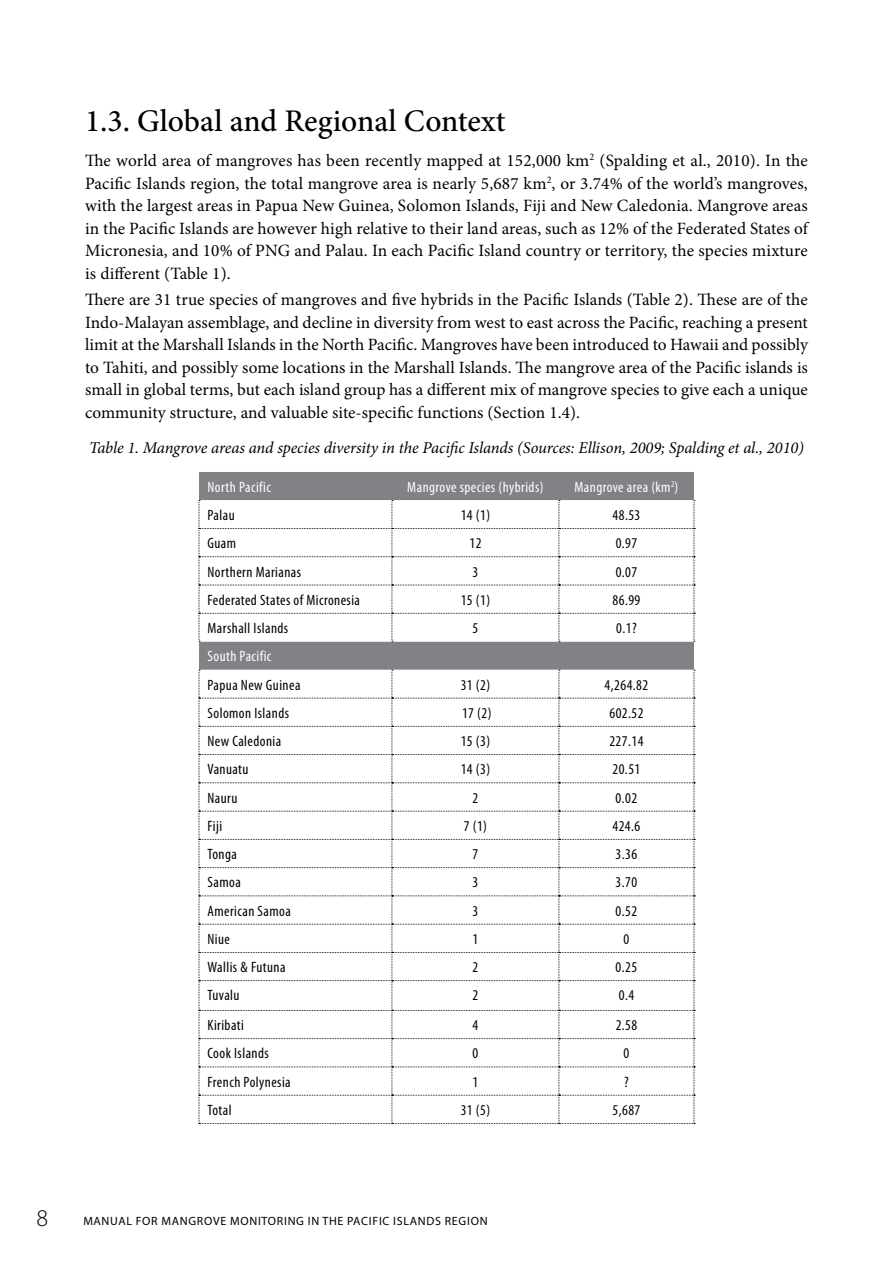
<style>
.page{position:relative;width:893px;height:1263px;background:#fff}
.page>*{position:absolute;margin:0;border:0;box-sizing:border-box;transform-origin:0 0}
.t1{font:500 31.5px "Minion Pro";color:#000}
.t2{font:300 24px "Myriad Pro";color:#000}
.t3{font:17.25px/22.5px "Minion Pro";letter-spacing:.005em;color:#000;text-align:justify}
.t4{font:italic 16.5px "Minion Pro";letter-spacing:-.01em;color:#000}
.t5{font:condensed 15px "Myriad Pro";letter-spacing:.03em;color:#000}
.t6{font:condensed 15px "Myriad Pro";letter-spacing:.03em;color:#fff}
.t7{font:12px "Myriad Pro";letter-spacing:.06em;color:#000}
</style>
<div class="page">
<div style="left:199px;top:472px;width:495px;height:28px;background:#808285"></div>
<div style="left:199px;top:642px;width:495px;height:28px;background:#808285"></div>
<svg style="left:199px;top:500px;width:496px;height:142px"></svg>
<svg style="left:199px;top:670px;width:496px;height:454px"></svg>
<h1 class="t1" style="left:85px;top:100px;width:422px">1.3. Global and Regional Context</h1>
<p class="t3" style="left:85px;top:149px;width:724px">The world area of mangroves has been recently mapped at 152,000 km<sup>2</sup> (Spalding et al., 2010). In the Pacific Islands region, the total mangrove area is nearly 5,687 km<sup>2</sup>, or 3.74% of the world’s mangroves, with the largest areas in Papua New Guinea, Solomon Islands, Fiji and New Caledonia. Mangrove areas in the Pacific Islands are however high relative to their land areas, such as 12% of the Federated States of Micronesia, and 10% of PNG and Palau. In each Pacific Island country or territory, the species mixture is different (Table 1).</p>
<p class="t3" style="left:85px;top:289px;width:724px">There are 31 true species of mangroves and five hybrids in the Pacific Islands (Table 2). These are of the Indo-Malayan assemblage, and decline in diversity from west to east across the Pacific, reaching a present limit at the Marshall Islands in the North Pacific. Mangroves have been introduced to Hawaii and possibly to Tahiti, and possibly some locations in the Marshall Islands. The mangrove area of the Pacific islands is small in global terms, but each island group has a different mix of mangrove species to give each a unique community structure, and valuable site-specific functions (Section 1.4).</p>
<p class="t4" style="left:89px;top:437px;width:716px">Table 1. Mangrove areas and species diversity in the Pacific Islands (Sources: Ellison, 2009; Spalding et al., 2010)</p>
<p class="t6" style="left:208px;top:478px;width:65px">North Pacific</p>
<p class="t6" style="left:407px;top:478px;width:138px">Mangrove species (hybrids)</p>
<p class="t6" style="left:574px;top:478px;width:105px">Mangrove area (km<sup>2</sup>)</p>
<p class="t5" style="left:208px;top:506px;width:29px">Palau</p>
<p class="t5" style="left:461px;top:506px;width:31px">14 (1)</p>
<p class="t5" style="left:612px;top:506px;width:29px">48.53</p>
<p class="t5" style="left:208px;top:534px;width:30px">Guam</p>
<p class="t5" style="left:469px;top:534px;width:13px">12</p>
<p class="t5" style="left:616px;top:534px;width:23px">0.97</p>
<p class="t5" style="left:208px;top:562px;width:95px">Northern Marianas</p>
<p class="t5" style="left:473px;top:562px;width:7px">3</p>
<p class="t5" style="left:616px;top:562px;width:23px">0.07</p>
<p class="t5" style="left:208px;top:591px;width:154px">Federated States of Micronesia</p>
<p class="t5" style="left:461px;top:591px;width:31px">15 (1)</p>
<p class="t5" style="left:612px;top:591px;width:29px">86.99</p>
<p class="t5" style="left:208px;top:619px;width:82px">Marshall Islands</p>
<p class="t5" style="left:473px;top:619px;width:7px">5</p>
<p class="t5" style="left:616px;top:619px;width:22px">0.1?</p>
<p class="t6" style="left:208px;top:647px;width:65px">South Pacific</p>
<p class="t5" style="left:208px;top:675px;width:94px">Papua New Guinea</p>
<p class="t5" style="left:461px;top:675px;width:31px">31 (2)</p>
<p class="t5" style="left:605px;top:675px;width:45px">4,264.82</p>
<p class="t5" style="left:208px;top:704px;width:83px">Solomon Islands</p>
<p class="t5" style="left:462px;top:704px;width:31px">17 (2)</p>
<p class="t5" style="left:609px;top:704px;width:36px">602.52</p>
<p class="t5" style="left:208px;top:732px;width:75px">New Caledonia</p>
<p class="t5" style="left:461px;top:732px;width:31px">15 (3)</p>
<p class="t5" style="left:609px;top:732px;width:36px">227.14</p>
<p class="t5" style="left:207px;top:760px;width:43px">Vanuatu</p>
<p class="t5" style="left:461px;top:760px;width:31px">14 (3)</p>
<p class="t5" style="left:612px;top:760px;width:29px">20.51</p>
<p class="t5" style="left:207px;top:789px;width:31px">Nauru</p>
<p class="t5" style="left:473px;top:789px;width:7px">2</p>
<p class="t5" style="left:616px;top:789px;width:23px">0.02</p>
<p class="t5" style="left:207px;top:817px;width:16px">Fiji</p>
<p class="t5" style="left:464px;top:817px;width:25px">7 (1)</p>
<p class="t5" style="left:612px;top:817px;width:29px">424.6</p>
<p class="t5" style="left:207px;top:845px;width:31px">Tonga</p>
<p class="t5" style="left:473px;top:845px;width:7px">7</p>
<p class="t5" style="left:616px;top:845px;width:23px">3.36</p>
<p class="t5" style="left:207px;top:873px;width:35px">Samoa</p>
<p class="t5" style="left:473px;top:873px;width:7px">3</p>
<p class="t5" style="left:616px;top:873px;width:23px">3.70</p>
<p class="t5" style="left:207px;top:902px;width:85px">American Samoa</p>
<p class="t5" style="left:473px;top:902px;width:7px">3</p>
<p class="t5" style="left:616px;top:902px;width:23px">0.52</p>
<p class="t5" style="left:207px;top:930px;width:24px">Niue</p>
<p class="t5" style="left:473px;top:930px;width:7px">1</p>
<p class="t5" style="left:624px;top:930px;width:7px">0</p>
<p class="t5" style="left:207px;top:958px;width:79px">Wallis &amp; Futuna</p>
<p class="t5" style="left:473px;top:958px;width:7px">2</p>
<p class="t5" style="left:616px;top:958px;width:23px">0.25</p>
<p class="t5" style="left:207px;top:986px;width:34px">Tuvalu</p>
<p class="t5" style="left:473px;top:986px;width:7px">2</p>
<p class="t5" style="left:619px;top:986px;width:17px">0.4</p>
<p class="t5" style="left:208px;top:1016px;width:38px">Kiribati</p>
<p class="t5" style="left:473px;top:1016px;width:7px">4</p>
<p class="t5" style="left:616px;top:1016px;width:23px">2.58</p>
<p class="t5" style="left:208px;top:1044px;width:63px">Cook Islands</p>
<p class="t5" style="left:473px;top:1044px;width:7px">0</p>
<p class="t5" style="left:624px;top:1044px;width:7px">0</p>
<p class="t5" style="left:208px;top:1073px;width:85px">French Polynesia</p>
<p class="t5" style="left:473px;top:1073px;width:7px">1</p>
<p class="t5" style="left:624px;top:1073px;width:6px">?</p>
<p class="t5" style="left:208px;top:1101px;width:26px">Total</p>
<p class="t5" style="left:461px;top:1101px;width:31px">31 (5)</p>
<p class="t5" style="left:612px;top:1101px;width:29px">5,687</p>
<h2 class="t2" style="left:37px;top:1204px;width:13px">8</h2>
<p class="t7" style="left:83px;top:1213px;width:406px">MANUAL FOR MANGROVE MONITORING IN THE PACIFIC ISLANDS REGION</p>
</div>
